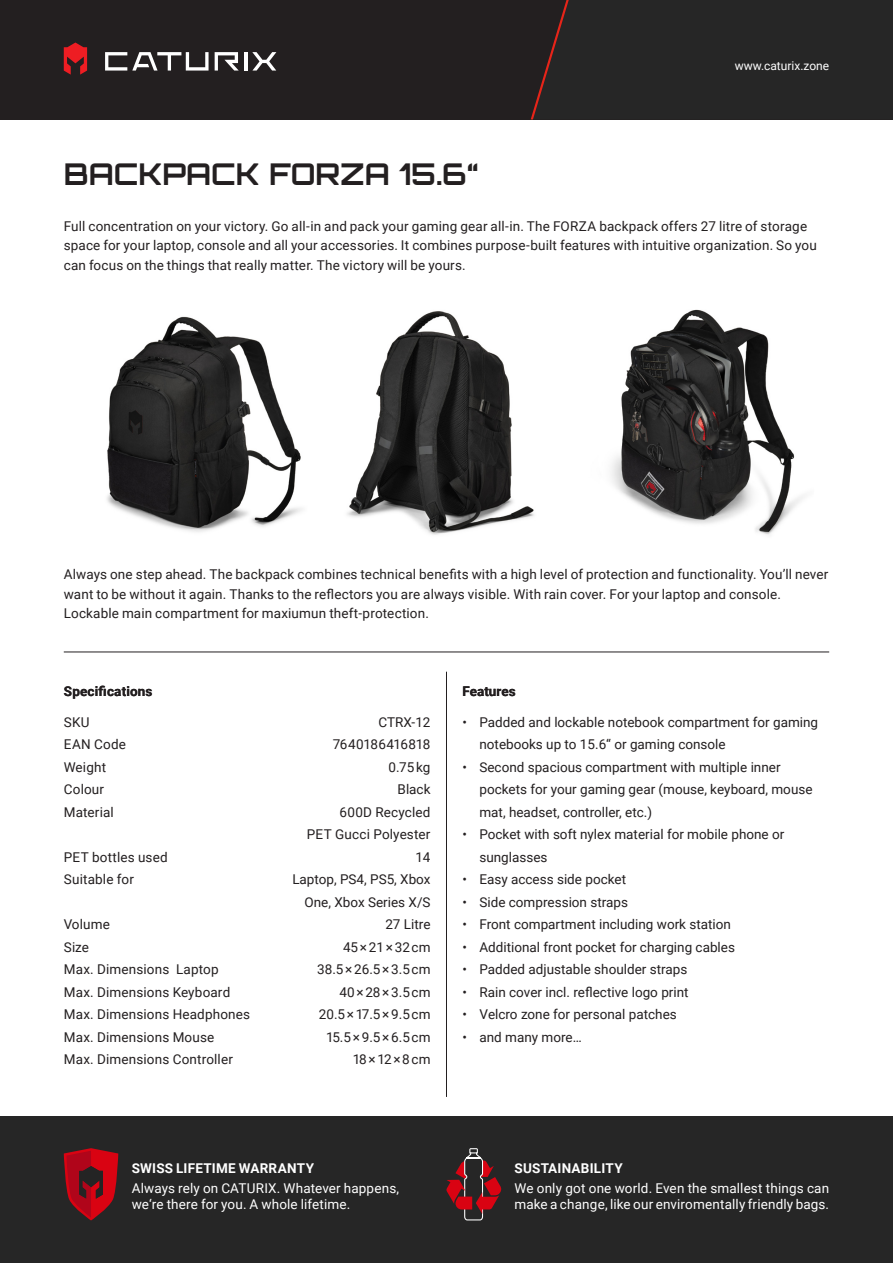
<style>
.page{position:relative;width:893px;height:1263px;background:#fff}
.page>*{position:absolute;margin:0;border:0;box-sizing:border-box;transform-origin:0 0}
.t1{font:700 30px "Orbitron";color:#231f20}
.t2{font:13.5px/22.5px "Roboto";letter-spacing:.005em;color:#231f20}
.t3{font:13.5px/16.5px "Roboto";letter-spacing:.01em;color:#fff}
.t4{font:700 13.5px "Roboto";letter-spacing:.02em;color:#fff}
.t5{font:700 13.5px "Roboto";letter-spacing:.01em;color:#231f20}
.t6{font:12px "Roboto";color:#fff}
</style>
<div class="page">
<div style="left:0;top:1116px;width:893px;height:147px;background:#262626"></div>
<hr style="left:64px;top:652px;width:765px;height:1px;background:#231f20">
<div style="left:0;top:0;width:893px;height:119px;background:#231f20"></div>
<svg style="left:529px;top:0;width:364px;height:120px"></svg>
<svg style="left:64px;top:43px;width:23px;height:32px"></svg>
<svg style="left:252px;top:52px;width:24px;height:19px"></svg>
<hr style="left:244px;top:52px;width:3px;height:19px;background:#fff">
<svg style="left:215px;top:52px;width:24px;height:19px"></svg>
<svg style="left:105px;top:52px;width:104px;height:19px"></svg>
<svg style="left:64px;top:1148px;width:54px;height:72px"></svg>
<svg style="left:446px;top:1148px;width:55px;height:72px"></svg>
<hr style="left:446px;top:672px;width:1px;height:425px;background:#231f20">
<img style="left:107px;top:309px;width:696px;height:226px">
<p class="t1" style="left:64px;top:155px;width:417px">BACKPACK FORZA 15.6“</p>
<p class="t6" style="left:735px;top:58px;width:96px">www.caturix.zone</p>
<p class="t2" style="left:64px;top:215px;width:755px;line-height:19.5px">Full concentration on your victory. Go all-in and pack your gaming gear all-in. The FORZA backpack offers 27 litre of storage space for your laptop, console and all your accessories. It combines purpose-built features with intuitive organization. So you can focus on the things that really matter. The victory will be yours.</p>
<p class="t2" style="left:64px;top:564px;width:766px;line-height:19.5px">Always one step ahead. The backpack combines technical benefits with a high level of protection and functionality. You’ll never want to be without it again. Thanks to the reflectors you are always visible. With rain cover. For your laptop and console.<br>Lockable main compartment for maxiumun theft-protection.</p>
<p class="t5" style="left:64px;top:682px;width:90px">Specifications</p>
<p class="t5" style="left:462px;top:682px;width:55px">Features</p>
<p class="t2" style="left:64px;top:710px;width:27px">SKU</p>
<p class="t2" style="left:378px;top:710px;width:54px">CTRX-12</p>
<p class="t2" style="left:64px;top:732px;width:64px">EAN Code</p>
<p class="t2" style="left:333px;top:732px;width:99px">7640186416818</p>
<p class="t2" style="left:64px;top:755px;width:44px">Weight</p>
<p class="t2" style="left:389px;top:755px;width:43px">0.75kg</p>
<p class="t2" style="left:64px;top:777px;width:42px">Colour</p>
<p class="t2" style="left:398px;top:777px;width:34px">Black</p>
<p class="t2" style="left:64px;top:800px;width:51px">Material</p>
<p class="t2" style="left:307px;top:800px;width:125px;text-align:right">600D Recycled<br>PET Gucci Polyester</p>
<p class="t2" style="left:64px;top:845px;width:105px">PET bottles used</p>
<p class="t2" style="left:415px;top:845px;width:17px">14</p>
<p class="t2" style="left:64px;top:867px;width:72px">Suitable for</p>
<p class="t2" style="left:292px;top:867px;width:140px;text-align:right">Laptop, PS4, PS5, Xbox<br>One, Xbox Series X/S</p>
<p class="t2" style="left:64px;top:912px;width:48px">Volume</p>
<p class="t2" style="left:385px;top:912px;width:47px">27 Litre</p>
<p class="t2" style="left:64px;top:935px;width:27px">Size</p>
<p class="t2" style="left:343px;top:935px;width:89px">45×21×32cm</p>
<p class="t2" style="left:64px;top:957px;width:156px">Max. Dimensions Laptop</p>
<p class="t2" style="left:317px;top:957px;width:115px">38.5×26.5×3.5cm</p>
<p class="t2" style="left:64px;top:980px;width:168px">Max. Dimensions Keyboard</p>
<p class="t2" style="left:339px;top:980px;width:93px">40×28×3.5cm</p>
<p class="t2" style="left:64px;top:1002px;width:188px">Max. Dimensions Headphones</p>
<p class="t2" style="left:319px;top:1002px;width:113px">20.5×17.5×9.5cm</p>
<p class="t2" style="left:64px;top:1025px;width:152px">Max. Dimensions Mouse</p>
<p class="t2" style="left:326px;top:1025px;width:106px">15.5×9.5×6.5cm</p>
<p class="t2" style="left:64px;top:1047px;width:171px">Max. Dimensions Controller</p>
<p class="t2" style="left:353px;top:1047px;width:79px">18×12×8cm</p>
<p class="t2" style="left:479px;top:710px;width:340px;text-indent:-17px">• Padded and lockable notebook compartment for gaming notebooks up to 15.6“ or gaming console</p>
<p class="t2" style="left:479px;top:755px;width:335px;text-indent:-17px">• Second spacious compartment with multiple inner pockets for your gaming gear (mouse, keyboard, mouse mat, headset, controller, etc.)</p>
<p class="t2" style="left:479px;top:822px;width:306px;text-indent:-17px">• Pocket with soft nylex material for mobile phone or sunglasses</p>
<p class="t2" style="left:462px;top:867px;width:165px">• Easy access side pocket</p>
<p class="t2" style="left:462px;top:890px;width:167px">• Side compression straps</p>
<p class="t2" style="left:462px;top:912px;width:270px">• Front compartment including work station</p>
<p class="t2" style="left:462px;top:935px;width:274px">• Additional front pocket for charging cables</p>
<p class="t2" style="left:462px;top:957px;width:226px">• Padded adjustable shoulder straps</p>
<p class="t2" style="left:462px;top:980px;width:228px">• Rain cover incl. reflective logo print</p>
<p class="t2" style="left:462px;top:1002px;width:216px">• Velcro zone for personal patches</p>
<p class="t2" style="left:462px;top:1025px;width:121px">• and many more…</p>
<p class="t4" style="left:132px;top:1159px;width:184px">SWISS LIFETIME WARRANTY</p>
<p class="t3" style="left:132px;top:1179px;width:269px">Always rely on CATURIX. Whatever happens, we‘re there for you. A whole lifetime.</p>
<p class="t4" style="left:514px;top:1159px;width:110px">SUSTAINABILITY</p>
<p class="t3" style="left:514px;top:1179px;width:316px">We only got one world. Even the smallest things can make a change, like our enviromentally friendly bags.</p>
</div>
